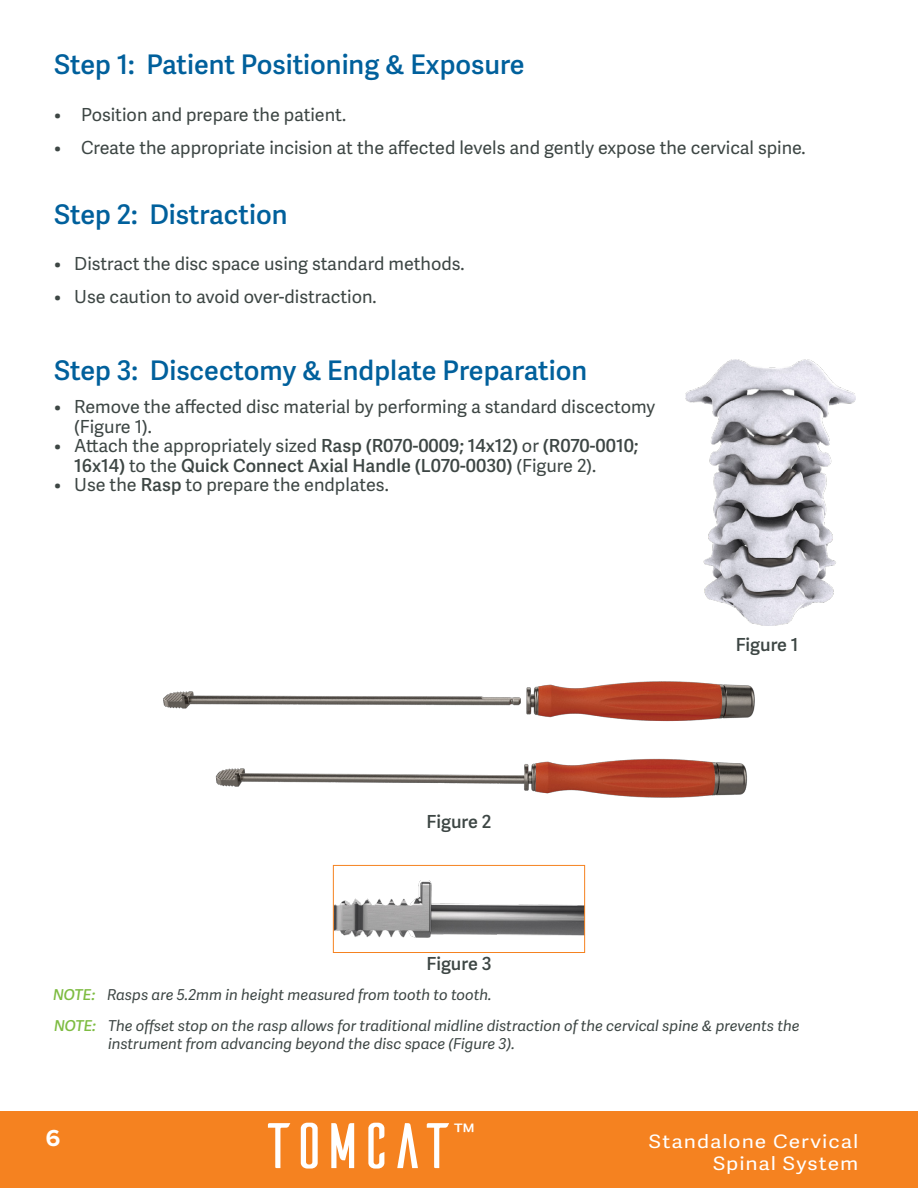
<style>
.page{position:relative;width:918px;height:1188px;background:#fff}
.page>*{position:absolute;margin:0;border:0;box-sizing:border-box;transform-origin:0 0}
.t1{font:64.2px "Ailerons";letter-spacing:-.15em;color:#fff;scale:1.13 1}
.t2{font:600 27px "Adelle Sans";color:#00609c}
.t3{font:700 24px "Proxima Nova";color:#fff}
.t4{font:600 22.8px "Adelle Sans";color:#fff;scale:1.13 1}
.t5{font:18.45px/22.2px "Adelle Sans";letter-spacing:.045em;color:#fff;text-align:right;scale:1.13 1}
.t6{font:18px/19.5px "Adelle Sans";color:#3d4644}
.t7{font:600 18px/19.5px "Adelle Sans";color:#3d4644}
.t8{font:italic 15px/18px "Adelle Sans";color:#3d4644}
.s1{font-weight:400}
.s2{font-weight:600}
.s3{font-weight:600;color:#7ebc42}
</style>
<div class="page">
<div style="left:0;top:1111px;width:918px;height:77px;background:#f58220"></div>
<img style="left:164px;top:681px;width:590px;height:117px">
<img style="left:685px;top:360px;width:171px;height:265px">
<img style="left:335px;top:880px;width:248px;height:58px">
<div style="left:333px;top:865px;width:252px;height:88px;border:1px solid #f58220"></div>
<h2 class="t2" style="left:54px;top:49px;width:472px">Step 1: Patient Positioning &amp; Exposure</h2>
<p class="t6" style="left:54px;top:105px;width:294px">• Position and prepare the patient.</p>
<p class="t6" style="left:54px;top:138px;width:753px">• Create the appropriate incision at the affected levels and gently expose the cervical spine.</p>
<h2 class="t2" style="left:54px;top:198px;width:235px">Step 2: Distraction</h2>
<p class="t6" style="left:54px;top:255px;width:412px">• Distract the disc space using standard methods.</p>
<p class="t6" style="left:54px;top:288px;width:324px">• Use caution to avoid over-distraction.</p>
<h2 class="t2" style="left:54px;top:355px;width:535px">Step 3: Discectomy &amp; Endplate Preparation</h2>
<p class="t6" style="left:74px;top:398px;width:583px;text-indent:-20px">• Remove the affected disc material by performing a standard discectomy (Figure 1).</p>
<p class="t7" style="left:74px;top:437px;width:566px;text-indent:-20px"><span class="s1">• Attach the appropriately sized</span> Rasp (R070-0009; 14x12) <span class="s1">or</span> (R070-0010;<br>16x14) <span class="s1">to the</span> Quick Connect Axial Handle (L070-0030) <span class="s1">(Figure 2).</span></p>
<p class="t6" style="left:54px;top:476px;width:336px">• Use the <span class="s2">Rasp</span> to prepare the endplates.</p>
<p class="t7" style="left:427px;top:813px;width:66px">Figure 2</p>
<p class="t7" style="left:426px;top:954px;width:67px">Figure 3</p>
<p class="t8" style="left:53px;top:986px;width:440px"><span class="s3">NOTE:</span> Rasps are 5.2mm in height measured from tooth to tooth.</p>
<p class="t7" style="left:736px;top:635px;width:64px">Figure 1</p>
<p class="t8" style="left:108px;top:1017px;width:693px;text-indent:-54px"><span class="s3">NOTE:</span> The offset stop on the rasp allows for traditional midline distraction of the cervical spine &amp; prevents the instrument from advancing beyond the disc space (Figure 3).</p>
<h3 class="t3" style="left:46px;top:1120px;width:16px">6</h3>
<h1 class="t1" style="left:258px;top:1115px;width:178px">TOMCAT</h1>
<p class="t4" style="left:454px;top:1119px;width:21px">™</p>
<p class="t5" style="left:649px;top:1131px;width:187px">Standalone Cervical<br>Spinal System</p>
</div>
